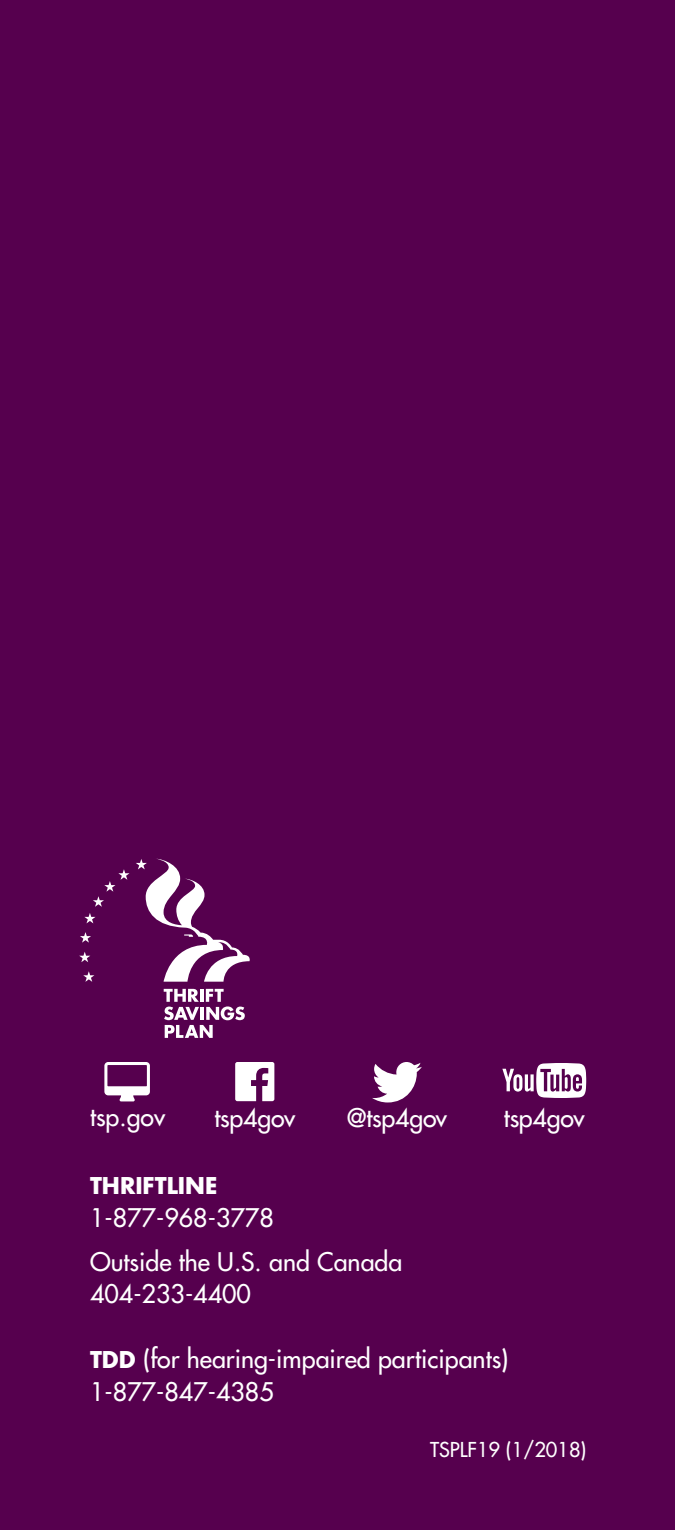
<style>
.page{position:relative;width:675px;height:1530px;background:#56004e}
.page>*{position:absolute;margin:0;border:0;box-sizing:border-box;transform-origin:0 0}
.t1{font:500 25px/43.8px "Futura Std";color:#fff}
.t2{font:700 22.5px "Futura Std";color:#fff}
.t3{font:500 20px "Futura Std";color:#fff}
.s1{font-weight:700;font-size:22.5px}
</style>
<div class="page">
<svg style="left:502px;top:1063px;width:84px;height:35px"></svg>
<svg style="left:104px;top:1062px;width:46px;height:39px"></svg>
<svg style="left:164px;top:989px;width:81px;height:49px"></svg>
<svg style="left:93px;top:869px;width:37px;height:38px"></svg>
<svg style="left:84px;top:913px;width:11px;height:10px"></svg>
<svg style="left:80px;top:932px;width:11px;height:11px"></svg>
<svg style="left:79px;top:952px;width:11px;height:10px"></svg>
<svg style="left:83px;top:971px;width:11px;height:11px"></svg>
<svg style="left:136px;top:859px;width:114px;height:123px"></svg>
<svg style="left:372px;top:1062px;width:50px;height:40px"></svg>
<svg style="left:235px;top:1062px;width:39px;height:39px"></svg>
<p class="t1" style="left:90px;top:1095px;width:77px">tsp.gov</p>
<p class="t1" style="left:214px;top:1096px;width:82px">tsp4gov</p>
<p class="t1" style="left:347px;top:1096px;width:102px">@tsp4gov</p>
<p class="t1" style="left:504px;top:1096px;width:82px">tsp4gov</p>
<p class="t2" style="left:90px;top:1171px;width:129px">THRIFTLINE</p>
<p class="t1" style="left:90px;top:1196px;width:314px">1-877-968-3778<br>Outside the U.S. and Canada</p>
<p class="t1" style="left:90px;top:1272px;width:163px">404-233-4400</p>
<p class="t1" style="left:90px;top:1343px;width:420px;line-height:32.5px"><span class="s1">TDD</span> (for hearing-impaired participants)<br>1-877-847-4385</p>
<p class="t3" style="left:430px;top:1437px;width:158px">TSPLF19 (1/2018)</p>
</div>
